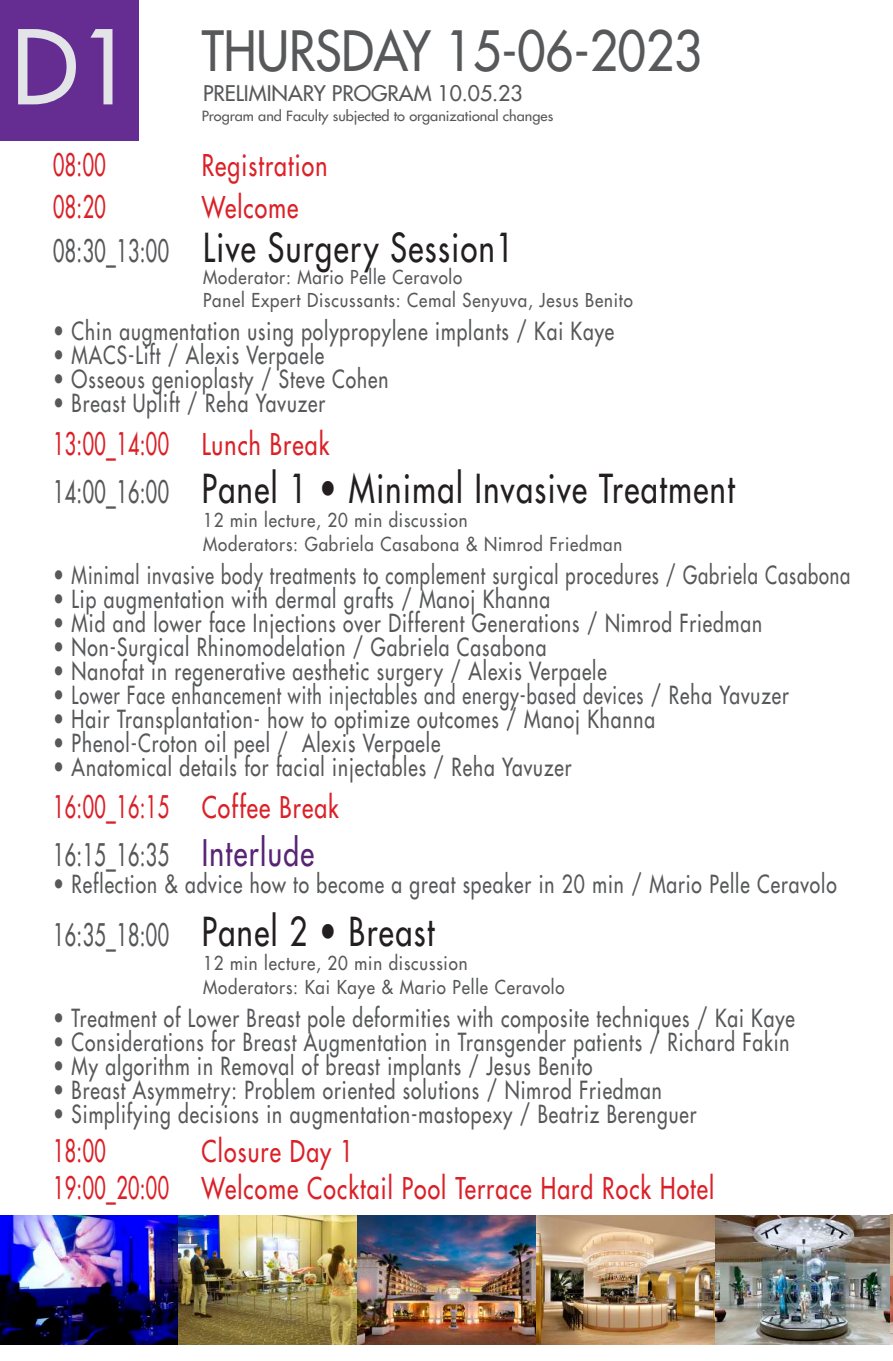
<style>
.page{position:relative;width:893px;height:1361px;background:#fff}
.page>*{position:absolute;margin:0;border:0;box-sizing:border-box;transform-origin:0 0}
.t1{font:99.9px "Futura LT";color:#e2e4e7}
.t2{font:54px "Futura LT";color:#57585a;scale:.9 1}
.t3{font:38.85px "Futura LT";letter-spacing:.05em;color:#231f20;scale:.79 1}
.t4{font:30.3px/48px "Futura LT";letter-spacing:.02em;color:#da2128;scale:.65 1}
.t5{font:29.1px/37.5px "Futura LT";letter-spacing:.05em;color:#da2128;scale:.79 1}
.t6{font:24.3px "Futura LT";letter-spacing:.05em;color:#57585a;scale:.79 1}
.t7{font:21px "Futura LT";color:#57585a}
.t8{font:18.75px/24px "Futura LT";letter-spacing:.05em;color:#57585a;scale:.9 1}
.t9{font:13.8px "Futura LT";color:#57585a;scale:1.06 1}
.s1{font-size:30.3px;color:#57585a}
.s2{font-size:29.1px}
.s3{color:#57585a}
.s4{font-size:35.7px;color:#582475}
.s5{font-size:30.3px}
</style>
<div class="page">
<div style="left:0;top:0;width:139px;height:140px;background:#652d91"></div>
<img style="left:0;top:1215px;width:178px;height:129px">
<img style="left:178px;top:1215px;width:179px;height:129px">
<img style="left:357px;top:1215px;width:179px;height:129px">
<img style="left:536px;top:1215px;width:179px;height:129px">
<img style="left:715px;top:1215px;width:175px;height:129px">
<img style="left:890px;top:1215px;width:3px;height:129px">
<h1 class="t1" style="left:12px;top:2px;width:126px">D1</h1>
<h2 class="t2" style="left:202px;top:16px;width:558px">THURSDAY 15-06-2023</h2>
<p class="t7" style="left:203px;top:79px;width:321px">PRELIMINARY PROGRAM 10.05.23</p>
<p class="t9" style="left:202px;top:106px;width:333px">Program and Faculty subjected to organizational changes</p>
<p class="t4" style="left:53px;top:141px;width:82px">08:00</p>
<p class="t5" style="left:202px;top:146px;width:161px">Registration</p>
<p class="t4" style="left:53px;top:183px;width:82px">08:20</p>
<p class="t5" style="left:202px;top:188px;width:124px">Welcome</p>
<h3 class="t3" style="left:53px;top:222px;width:585px"><span class="s1">08:30_13:00</span> Live Surgery Session1</h3>
<p class="t8" style="left:203px;top:266px;width:479px;line-height:22.5px">Moderator: Mario Pelle Ceravolo<br>Panel Expert Discussants: Cemal Senyuva, Jesus Benito</p>
<p class="t6" style="left:53px;top:315px;width:712px">• Chin augmentation using polypropylene implants / Kai Kaye</p>
<p class="t6" style="left:53px;top:339px;width:345px">• MACS-Lift / Alexis Verpaele</p>
<p class="t6" style="left:53px;top:363px;width:426px">• Osseous genioplasty / Steve Cohen</p>
<p class="t6" style="left:53px;top:387px;width:346px">• Breast Uplift / Reha Yavuzer</p>
<p class="t4" style="left:53px;top:420px;width:426px">13:00_14:00 <span class="s2">Lunch Break</span></p>
<h3 class="t3" style="left:53px;top:463px;width:864px"><span class="s1">14:00_16:00</span> Panel 1 • Minimal Invasive Treatment</h3>
<p class="t8" style="left:203px;top:508px;width:467px">12 min lecture, 20 min discussion<br>Moderators: Gabriela Casabona &amp; Nimrod Friedman</p>
<p class="t6" style="left:53px;top:559px;width:1011px">• Minimal invasive body treatments to complement surgical procedures / Gabriela Casabona</p>
<p class="t6" style="left:53px;top:583px;width:631px">• Lip augmentation with dermal grafts / Manoj Khanna</p>
<p class="t6" style="left:53px;top:607px;width:899px">• Mid and lower face Injections over Different Generations / Nimrod Friedman</p>
<p class="t6" style="left:53px;top:631px;width:626px">• Non-Surgical Rhinomodelation / Gabriela Casabona</p>
<p class="t6" style="left:53px;top:655px;width:702px">• Nanofat in regenerative aesthetic surgery / Alexis Verpaele</p>
<p class="t6" style="left:53px;top:679px;width:933px">• Lower Face enhancement with injectables and energy-based devices / Reha Yavuzer</p>
<p class="t6" style="left:53px;top:703px;width:763px">• Hair Transplantation- how to optimize outcomes / Manoj Khanna</p>
<p class="t6" style="left:53px;top:727px;width:492px">• Phenol-Croton oil peel / Alexis Verpaele</p>
<p class="t6" style="left:53px;top:751px;width:658px">• Anatomical details for facial injectables / Reha Yavuzer</p>
<p class="t4" style="left:53px;top:783px;width:441px">16:00_16:15 <span class="s2">Coffee Break<br></span><span class="s3">16:15_16:35</span> <span class="s4">Interlude</span></p>
<p class="t6" style="left:53px;top:868px;width:993px">• Reflection &amp; advice how to become a great speaker in 20 min / Mario Pelle Ceravolo</p>
<h3 class="t3" style="left:53px;top:906px;width:484px"><span class="s1">16:35_18:00</span> Panel 2 • Breast</h3>
<p class="t8" style="left:203px;top:951px;width:403px">12 min lecture, 20 min discussion<br>Moderators: Kai Kaye &amp; Mario Pelle Ceravolo</p>
<p class="t6" style="left:53px;top:1002px;width:940px">• Treatment of Lower Breast pole deformities with composite techniques / Kai Kaye</p>
<p class="t6" style="left:53px;top:1026px;width:934px">• Considerations for Breast Augmentation in Transgender patients / Richard Fakin</p>
<p class="t6" style="left:53px;top:1050px;width:684px">• My algorithm in Removal of breast implants / Jesus Benito</p>
<p class="t6" style="left:53px;top:1074px;width:772px">• Breast Asymmetry: Problem oriented solutions / Nimrod Friedman</p>
<p class="t6" style="left:53px;top:1098px;width:816px">• Simplifying decisions in augmentation-mastopexy / Beatriz Berenguer</p>
<p class="t4" style="left:53px;top:1126px;width:82px">18:00</p>
<p class="t5" style="left:53px;top:1132px;width:838px;text-indent:148px">Closure Day 1<br><span class="s5">19:00_20:00</span> Welcome Cocktail Pool Terrace Hard Rock Hotel</p>
</div>
